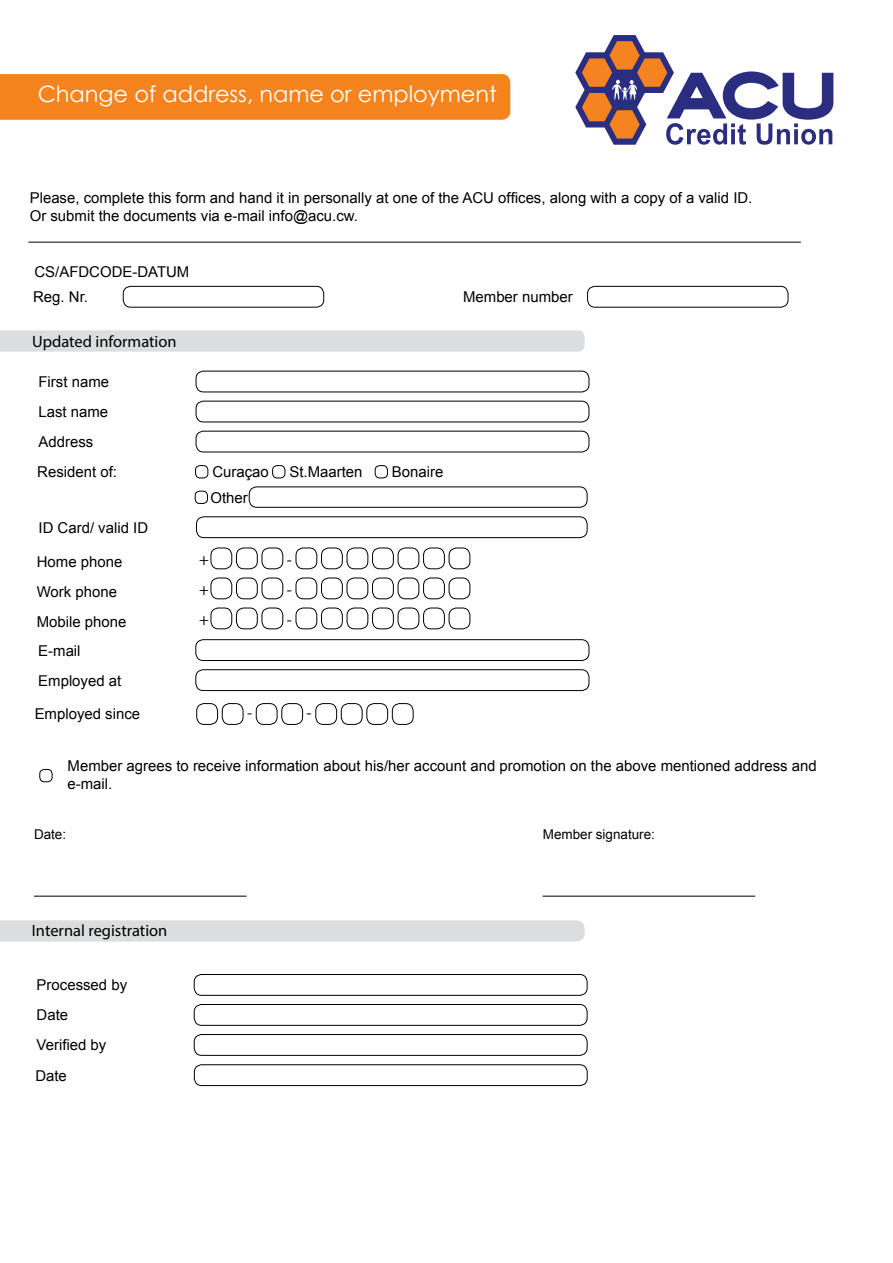
<style>
.page{position:relative;width:893px;height:1263px;background:#fff}
.page>*{position:absolute;margin:0;border:0;box-sizing:border-box;transform-origin:0 0}
.t1{font:22.35px "Century Gothic";color:#fff}
.t2{font:18px "Minion Pro";color:#000}
.t3{font:16.5px "Myriad Pro";color:#000}
.t4{font:15px/30.2px "Arial";color:#000}
.t5{font:13.5px "Arial";color:#000}
</style>
<div class="page">
<hr style="left:543px;top:896px;width:212px;height:1px;background:#000">
<hr style="left:34px;top:896px;width:213px;height:1px;background:#000">
<div style="left:392px;top:703px;width:21px;height:22px;border:1px solid #000;border-radius:8px"></div>
<div style="left:341px;top:703px;width:21px;height:22px;border:1px solid #000;border-radius:8px"></div>
<div style="left:282px;top:703px;width:21px;height:22px;border:1px solid #000;border-radius:8px"></div>
<div style="left:222px;top:703px;width:21px;height:22px;border:1px solid #000;border-radius:8px"></div>
<div style="left:367px;top:703px;width:21px;height:22px;border:1px solid #000;border-radius:8px"></div>
<div style="left:316px;top:703px;width:21px;height:22px;border:1px solid #000;border-radius:8px"></div>
<div style="left:256px;top:703px;width:21px;height:22px;border:1px solid #000;border-radius:8px"></div>
<div style="left:196px;top:703px;width:22px;height:22px;border:1px solid #000;border-radius:8px"></div>
<div style="left:40px;top:769px;width:12px;height:13px;border:1px solid #000;border-radius:5px"></div>
<hr style="left:28px;top:242px;width:773px;height:1px;background:#000">
<div style="left:0;top:920px;width:585px;height:21px;background:#dcddde"></div>
<svg style="left:0;top:330px;width:585px;height:22px"></svg>
<div style="left:196px;top:371px;width:393px;height:21px;border:1px solid #000;border-radius:7px"></div>
<div style="left:196px;top:401px;width:393px;height:21px;border:1px solid #000;border-radius:7px"></div>
<div style="left:196px;top:431px;width:393px;height:21px;border:1px solid #000;border-radius:7px"></div>
<div style="left:196px;top:639px;width:393px;height:22px;border:1px solid #000;border-radius:8px"></div>
<div style="left:196px;top:669px;width:393px;height:22px;border:1px solid #000;border-radius:8px"></div>
<div style="left:249px;top:487px;width:338px;height:20px;border:1px solid #000;border-radius:8px"></div>
<div style="left:196px;top:517px;width:391px;height:21px;border:1px solid #000;border-radius:8px"></div>
<div style="left:449px;top:548px;width:21px;height:21px;border:1px solid #000;border-radius:8px"></div>
<div style="left:262px;top:548px;width:21px;height:21px;border:1px solid #000;border-radius:8px"></div>
<div style="left:321px;top:548px;width:22px;height:21px;border:1px solid #000;border-radius:8px"></div>
<div style="left:211px;top:548px;width:21px;height:21px;border:1px solid #000;border-radius:8px"></div>
<div style="left:296px;top:548px;width:21px;height:21px;border:1px solid #000;border-radius:8px"></div>
<div style="left:236px;top:548px;width:21px;height:21px;border:1px solid #000;border-radius:8px"></div>
<div style="left:347px;top:548px;width:21px;height:21px;border:1px solid #000;border-radius:8px"></div>
<div style="left:398px;top:548px;width:21px;height:21px;border:1px solid #000;border-radius:8px"></div>
<div style="left:372px;top:548px;width:22px;height:21px;border:1px solid #000;border-radius:8px"></div>
<div style="left:423px;top:548px;width:22px;height:21px;border:1px solid #000;border-radius:8px"></div>
<div style="left:449px;top:578px;width:21px;height:21px;border:1px solid #000;border-radius:8px"></div>
<div style="left:262px;top:578px;width:21px;height:21px;border:1px solid #000;border-radius:8px"></div>
<div style="left:321px;top:578px;width:22px;height:21px;border:1px solid #000;border-radius:8px"></div>
<div style="left:211px;top:578px;width:21px;height:21px;border:1px solid #000;border-radius:8px"></div>
<div style="left:296px;top:578px;width:21px;height:21px;border:1px solid #000;border-radius:8px"></div>
<div style="left:236px;top:578px;width:21px;height:21px;border:1px solid #000;border-radius:8px"></div>
<div style="left:347px;top:578px;width:21px;height:21px;border:1px solid #000;border-radius:8px"></div>
<div style="left:398px;top:578px;width:21px;height:21px;border:1px solid #000;border-radius:8px"></div>
<div style="left:372px;top:578px;width:22px;height:21px;border:1px solid #000;border-radius:8px"></div>
<div style="left:423px;top:578px;width:22px;height:21px;border:1px solid #000;border-radius:8px"></div>
<div style="left:449px;top:608px;width:21px;height:21px;border:1px solid #000;border-radius:8px"></div>
<div style="left:262px;top:608px;width:21px;height:21px;border:1px solid #000;border-radius:8px"></div>
<div style="left:321px;top:608px;width:22px;height:21px;border:1px solid #000;border-radius:8px"></div>
<div style="left:211px;top:608px;width:21px;height:21px;border:1px solid #000;border-radius:8px"></div>
<div style="left:296px;top:608px;width:21px;height:21px;border:1px solid #000;border-radius:8px"></div>
<div style="left:236px;top:608px;width:21px;height:21px;border:1px solid #000;border-radius:8px"></div>
<div style="left:347px;top:608px;width:21px;height:21px;border:1px solid #000;border-radius:8px"></div>
<div style="left:398px;top:608px;width:21px;height:21px;border:1px solid #000;border-radius:8px"></div>
<div style="left:372px;top:608px;width:22px;height:21px;border:1px solid #000;border-radius:8px"></div>
<div style="left:423px;top:608px;width:22px;height:21px;border:1px solid #000;border-radius:8px"></div>
<div style="left:195px;top:465px;width:13px;height:13px;border:1px solid #000;border-radius:5px"></div>
<div style="left:272px;top:465px;width:13px;height:13px;border:1px solid #000;border-radius:5px"></div>
<div style="left:375px;top:465px;width:13px;height:13px;border:1px solid #000;border-radius:5px"></div>
<div style="left:195px;top:491px;width:13px;height:13px;border:1px solid #000;border-radius:5px"></div>
<div style="left:123px;top:286px;width:201px;height:21px;border:1px solid #000;border-radius:8px"></div>
<div style="left:587px;top:286px;width:201px;height:21px;border:1px solid #000;border-radius:8px"></div>
<div style="left:194px;top:974px;width:393px;height:21px;border:1px solid #000;border-radius:7px"></div>
<div style="left:194px;top:1004px;width:393px;height:21px;border:1px solid #000;border-radius:7px"></div>
<div style="left:194px;top:1034px;width:393px;height:21px;border:1px solid #000;border-radius:7px"></div>
<div style="left:194px;top:1064px;width:393px;height:22px;border:1px solid #000;border-radius:7px"></div>
<div style="left:0;top:74px;width:510px;height:46px;background:#f5841f"></div>
<svg style="left:575px;top:35px;width:258px;height:110px"></svg>
<h1 class="t1" style="left:38px;top:80px;width:461px">Change of address, name or employment</h1>
<p class="t4" style="left:30px;top:189px;width:724px;line-height:18px">Please, complete this form and hand it in personally at one of the ACU offices, along with a copy of a valid ID.<br>Or submit the documents via e-mail info@acu.cw.</p>
<p class="t4" style="left:34px;top:256px;width:156px">CS/AFDCODE-DATUM</p>
<p class="t4" style="left:33px;top:282px;width:56px">Reg. Nr.</p>
<p class="t4" style="left:463px;top:282px;width:111px">Member number</p>
<p class="t3" style="left:32px;top:331px;width:146px">Updated information</p>
<p class="t4" style="left:39px;top:367px;width:72px">First name<br>Last name</p>
<p class="t4" style="left:39px;top:427px;width:56px">Address</p>
<p class="t4" style="left:37px;top:457px;width:81px">Resident of:</p>
<p class="t4" style="left:212px;top:457px;width:58px">Curaçao</p>
<p class="t4" style="left:289px;top:457px;width:75px">St.Maarten</p>
<p class="t4" style="left:392px;top:457px;width:53px">Bonaire</p>
<p class="t4" style="left:210px;top:483px;width:39px">Other</p>
<p class="t4" style="left:39px;top:512px;width:111px">ID Card/ valid ID</p>
<p class="t4" style="left:37px;top:546px;width:87px">Home phone</p>
<p class="t4" style="left:37px;top:577px;width:82px">Work phone</p>
<p class="t4" style="left:37px;top:607px;width:91px">Mobile phone</p>
<p class="t4" style="left:38px;top:635px;width:85px">E-mail<br>Employed at</p>
<p class="t2" style="left:199px;top:547px;width:12px">+</p>
<p class="t2" style="left:286px;top:547px;width:8px">-</p>
<p class="t2" style="left:199px;top:577px;width:12px">+</p>
<p class="t2" style="left:286px;top:577px;width:8px">-</p>
<p class="t2" style="left:199px;top:607px;width:12px">+</p>
<p class="t2" style="left:286px;top:607px;width:8px">-</p>
<p class="t4" style="left:35px;top:699px;width:107px">Employed since</p>
<p class="t2" style="left:246px;top:700px;width:8px">-</p>
<p class="t2" style="left:306px;top:700px;width:8px">-</p>
<p class="t4" style="left:68px;top:757px;width:751px;line-height:18px">Member agrees to receive information about his/her account and promotion on the above mentioned address and e-mail.</p>
<p class="t5" style="left:34px;top:826px;width:34px">Date:</p>
<p class="t5" style="left:543px;top:826px;width:114px">Member signature:</p>
<p class="t3" style="left:32px;top:921px;width:137px">Internal registration</p>
<p class="t4" style="left:35px;top:970px;width:93px">Processed by<br>Date<br>Verified by<br>Date</p>
</div>
